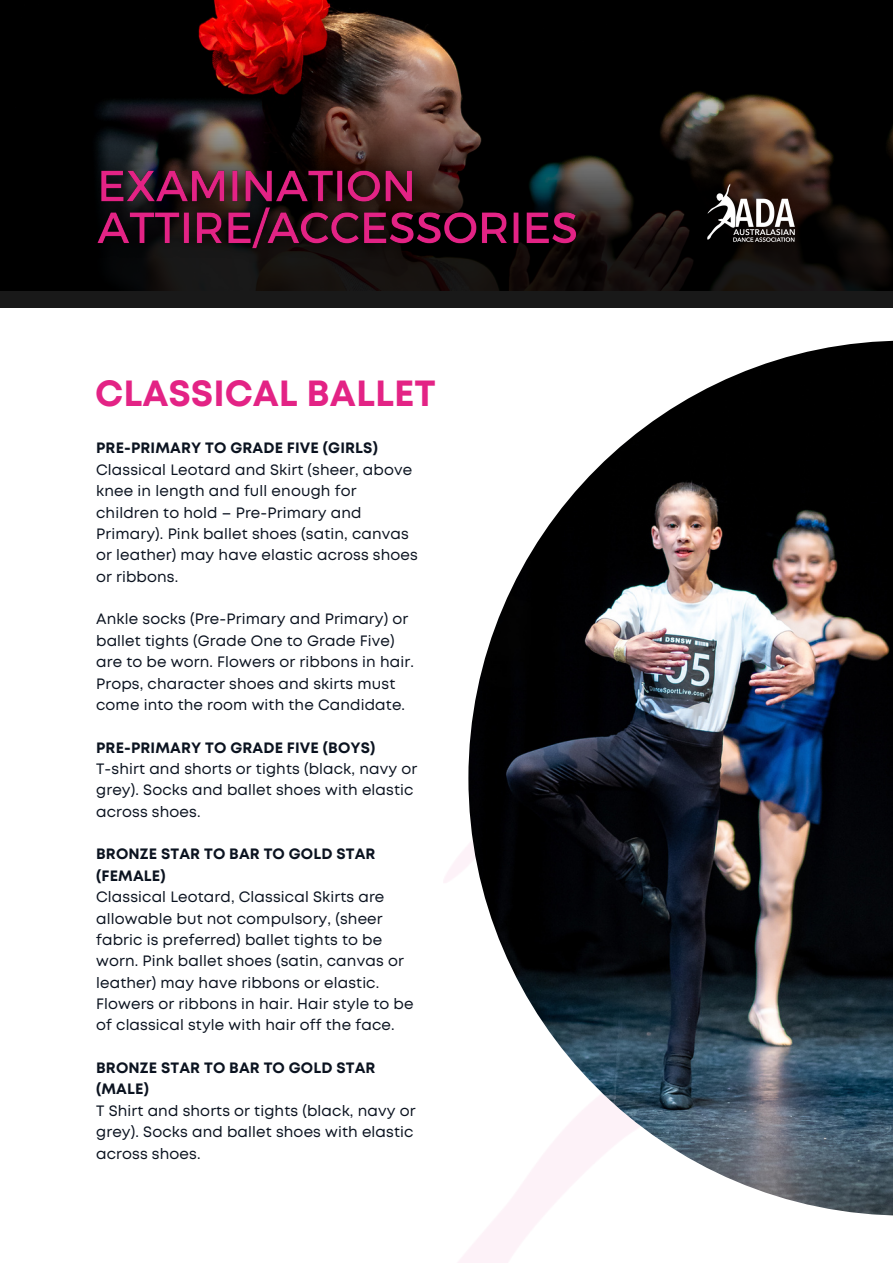
<style>
.page{position:relative;width:893px;height:1264px;background:#fff}
.page>*{position:absolute;margin:0;border:0;box-sizing:border-box;transform-origin:0 0}
.t1{font:700 36.3px "Mont";color:#e32385}
.t2{font:15px/21.3px "Mont";letter-spacing:.01em;color:#0b1320}
.t3{font:700 15px/21.3px "Mont";letter-spacing:.01em;color:#0b1320}
.s1{font-weight:700}
</style>
<div class="page">
<img style="left:280px;top:307px;width:612px;height:955px">
<svg style="left:0;top:0;width:892px;height:307px;fill:#000"></svg>
<img style="left:698px;top:179px;width:105px;height:73px">
<img style="left:468px;top:340px;width:424px;height:875px">
<img style="left:78px;top:140px;width:530px;height:133px">
<p class="t1" style="left:95px;top:379px;width:342px">CLASSICAL BALLET</p>
<p class="t2" style="left:96px;top:438px;width:323px"><span class="s1">PRE-PRIMARY TO GRADE FIVE (GIRLS)<br></span>Classical Leotard and Skirt (sheer, above knee in length and full enough for children to hold – Pre-Primary and Primary). Pink ballet shoes (satin, canvas or leather) may have elastic across shoes or ribbons.</p>
<p class="t2" style="left:96px;top:609px;width:319px">Ankle socks (Pre-Primary and Primary) or ballet tights (Grade One to Grade Five) are to be worn. Flowers or ribbons in hair.<br>Props, character shoes and skirts must come into the room with the Candidate.</p>
<p class="t3" style="left:96px;top:737px;width:281px">PRE-PRIMARY TO GRADE FIVE (BOYS)</p>
<p class="t2" style="left:96px;top:759px;width:323px">T-shirt and shorts or tights (black, navy or grey). Socks and ballet shoes with elastic across shoes.</p>
<p class="t3" style="left:96px;top:844px;width:281px">BRONZE STAR TO BAR TO GOLD STAR (FEMALE)</p>
<p class="t2" style="left:96px;top:887px;width:319px">Classical Leotard, Classical Skirts are allowable but not compulsory, (sheer fabric is preferred) ballet tights to be worn. Pink ballet shoes (satin, canvas or leather) may have ribbons or elastic.<br>Flowers or ribbons in hair. Hair style to be of classical style with hair off the face.</p>
<p class="t3" style="left:96px;top:1058px;width:281px">BRONZE STAR TO BAR TO GOLD STAR (MALE)</p>
<p class="t2" style="left:96px;top:1101px;width:321px">T Shirt and shorts or tights (black, navy or grey). Socks and ballet shoes with elastic across shoes.</p>
</div>
